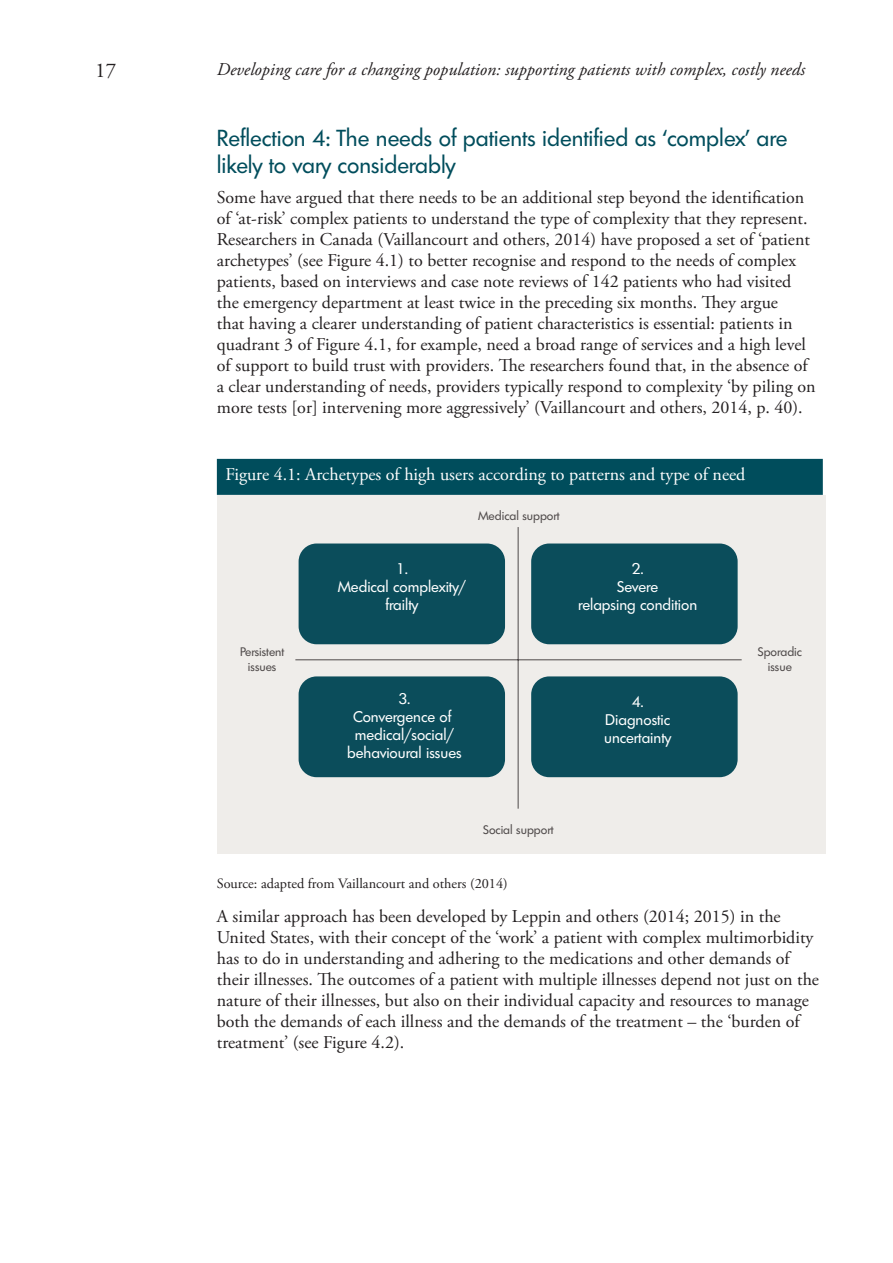
<style>
.page{position:relative;width:893px;height:1263px;background:#fff}
.page>*{position:absolute;margin:0;border:0;box-sizing:border-box;transform-origin:0 0}
.sub_heading_1{font:22.5px/27px "Futura TS";color:#004d5c}
.t1{font:21px "Adobe Garamond Pro";color:#231f20}
.body{font:18px/21px "Adobe Garamond Pro";color:#231f20}
.t2{font:italic 18px "Adobe Garamond Pro";color:#231f20}
.t3{font:18px "Adobe Garamond Pro";color:#fff}
.t4{font:15px/18px "Futura TS";color:#fff;text-align:center}
.references{font:14.25px "Adobe Garamond Pro";color:#231f20}
.t5{font:12px/14.4px "Futura TS";color:#4e4949;text-align:center}
</style>
<div class="page">
<div style="left:217px;top:459px;width:606px;height:36px;background:#004d5c"></div>
<div style="left:217px;top:496px;width:608px;height:358px;background:#efedea"></div>
<div style="left:299px;top:543px;width:206px;height:101px;background:#0b4d5b;border-radius:18px"></div>
<div style="left:531px;top:543px;width:207px;height:101px;background:#0b4d5b;border-radius:18px"></div>
<div style="left:299px;top:676px;width:206px;height:101px;background:#0b4d5b;border-radius:18px"></div>
<div style="left:531px;top:676px;width:207px;height:101px;background:#0b4d5b;border-radius:18px"></div>
<hr style="left:518px;top:527px;width:1px;height:282px;background:#4e4949">
<hr style="left:295px;top:659px;width:447px;height:1px;background:#4e4949">
<p class="t1" style="left:95px;top:58px;width:22px">17</p>
<p class="t2" style="left:217px;top:59px;width:590px">Developing care for a changing population: supporting patients with complex, costly needs</p>
<p class="sub_heading_1" style="left:217px;top:124px;width:572px">Reflection 4: The needs of patients identified as ‘complex’ are likely to vary considerably</p>
<p class="body" style="left:217px;top:187px;width:600px">Some have argued that there needs to be an additional step beyond the identification of ‘at-risk’ complex patients to understand the type of complexity that they represent.<br>Researchers in Canada (Vaillancourt and others, 2014) have proposed a set of ‘patient archetypes’ (see Figure 4.1) to better recognise and respond to the needs of complex patients, based on interviews and case note reviews of 142 patients who had visited the emergency department at least twice in the preceding six months. They argue<br>that having a clearer understanding of patient characteristics is essential: patients in quadrant 3 of Figure 4.1, for example, need a broad range of services and a high level of support to build trust with providers. The researchers found that, in the absence of a clear understanding of needs, providers typically respond to complexity ‘by piling on more tests [or] intervening more aggressively’ (Vaillancourt and others, 2014, p. 40).</p>
<p class="t3" style="left:225px;top:464px;width:522px">Figure 4.1: Archetypes of high users according to patterns and type of need</p>
<p class="t5" style="left:478px;top:508px;width:83px">Medical support</p>
<p class="t4" style="left:338px;top:559px;width:130px">1.<br>Medical complexity/ frailty</p>
<p class="t4" style="left:578px;top:559px;width:121px">2.<br>Severe<br>relapsing condition</p>
<p class="t5" style="left:240px;top:644px;width:46px">Persistent issues</p>
<p class="t5" style="left:758px;top:644px;width:46px">Sporadic issue</p>
<p class="t4" style="left:347px;top:689px;width:116px">3.<br>Convergence of medical/social/ behavioural issues</p>
<p class="t4" style="left:604px;top:692px;width:69px">4.<br>Diagnostic uncertainty</p>
<p class="t5" style="left:483px;top:822px;width:72px">Social support</p>
<p class="references" style="left:217px;top:875px;width:292px">Source: adapted from Vaillancourt and others (2014)</p>
<p class="body" style="left:217px;top:906px;width:604px">A similar approach has been developed by Leppin and others (2014; 2015) in the United States, with their concept of the ‘work’ a patient with complex multimorbidity has to do in understanding and adhering to the medications and other demands of their illnesses. The outcomes of a patient with multiple illnesses depend not just on the nature of their illnesses, but also on their individual capacity and resources to manage both the demands of each illness and the demands of the treatment – the ‘burden of treatment’ (see Figure 4.2).</p>
</div>
